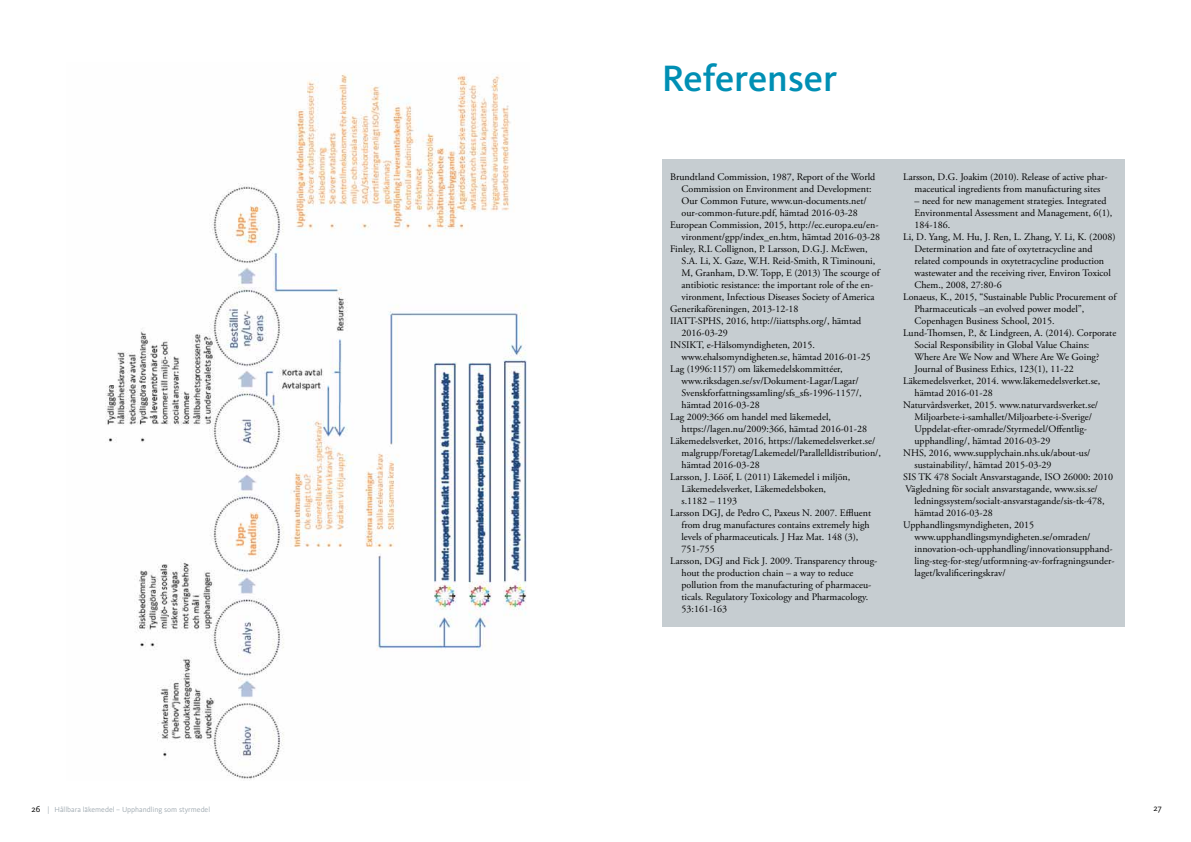
<style>
.page{position:relative;width:1191px;height:842px;background:#fff}
.page>*{position:absolute;margin:0;border:0;box-sizing:border-box;transform-origin:0 0}
.t1{font:500 38px "Kievit OT";color:#008fb4}
.t2{font:10px/12px "Adobe Garamond Pro";color:#000;text-align:center}
.t3{font:9px "Kievit OT";color:#000}
.t4{font:7.6px "Kievit OT";color:#a1abb2}
.s1{font-size:9px;color:#000}
.s2{font-family:"Minion Pro"}
</style>
<div class="page">
<div style="left:662px;top:159px;width:462px;height:467px;background:#c6cdd1"></div>
<img style="left:105px;top:73px;width:422px;height:707px">
<h1 class="t1" style="left:662px;top:57px;width:177px">Referenser</h1>
<p class="t2" style="left:670px;top:171px;width:207px">Brundtland Commission, 1987, Report of the World</p>
<p class="t2" style="left:681px;top:183px;width:192px">Commission on Environment and Development:</p>
<p class="t2" style="left:681px;top:195px;width:187px">Our Common Future, www.un-documents.net/</p>
<p class="t2" style="left:681px;top:207px;width:178px">our-common-future.pdf, hämtad 2016-03-28</p>
<p class="t2" style="left:670px;top:219px;width:210px">European Commission, 2015, http://ec.europa.eu/en-</p>
<p class="t2" style="left:681px;top:231px;width:200px">vironment/gpp/index_en.htm, hämtad 2016-03-28</p>
<p class="t2" style="left:670px;top:243px;width:199px">Finley, R.L Collignon, P. Larsson, D.G.J. McEwen,</p>
<p class="t2" style="left:681px;top:255px;width:195px">S.A. Li, X. Gaze, W.H. Reid-Smith, R Timinouni,</p>
<p class="t2" style="left:681px;top:267px;width:200px">M, Granham, D.W. Topp, E (2013) The scourge of</p>
<p class="t2" style="left:681px;top:279px;width:193px">antibiotic resistance: the important role of the en-</p>
<p class="t2" style="left:681px;top:291px;width:194px">vironment, Infectious Diseases Society of America</p>
<p class="t2" style="left:670px;top:303px;width:130px">Generikaföreningen, 2013-12-18</p>
<p class="t2" style="left:670px;top:315px;width:193px">IIATT-SPHS, 2016, http://iiattsphs.org/, hämtad</p>
<p class="t2" style="left:681px;top:327px;width:48px">2016-03-29</p>
<p class="t2" style="left:670px;top:339px;width:146px">INSIKT, e-Hälsomyndigheten, 2015.</p>
<p class="t2" style="left:681px;top:351px;width:191px">www.ehalsomyndigheten.se, hämtad 2016-01-25</p>
<p class="t2" style="left:670px;top:363px;width:174px">Lag (1996:1157) om läkemedelskommittéer,</p>
<p class="t2" style="left:681px;top:375px;width:179px">www.riksdagen.se/sv/Dokument-Lagar/Lagar/</p>
<p class="t2" style="left:681px;top:387px;width:182px">Svenskforfattningssamling/sfs_sfs-1996-1157/,</p>
<p class="t2" style="left:681px;top:399px;width:80px">hämtad 2016-03-28</p>
<p class="t2" style="left:670px;top:411px;width:162px">Lag 2009:366 om handel med läkemedel,</p>
<p class="t2" style="left:681px;top:423px;width:187px">https://lagen.nu/2009:366, hämtad 2016-01-28</p>
<p class="t2" style="left:670px;top:435px;width:207px">Läkemedelsverket, 2016, https://lakemedelsverket.se/</p>
<p class="t2" style="left:681px;top:447px;width:201px">malgrupp/Foretag/Lakemedel/Parallelldistribution/,</p>
<p class="t2" style="left:681px;top:459px;width:80px">hämtad 2016-03-28</p>
<p class="t2" style="left:670px;top:471px;width:182px">Larsson, J. Lööf, L (2011) Läkemedel i miljön,</p>
<p class="t2" style="left:681px;top:483px;width:146px">Läkemedelsverket, Läkemedelsboken,</p>
<p class="t2" style="left:681px;top:495px;width:57px">s.1182 – 1193</p>
<p class="t2" style="left:670px;top:507px;width:202px">Larsson DGJ, de Pedro C, Paxeus N. 2007. Effluent</p>
<p class="t2" style="left:681px;top:519px;width:190px">from drug manufactures contains extremely high</p>
<p class="t2" style="left:681px;top:531px;width:178px">levels of pharmaceuticals. J Haz Mat. 148 (3),</p>
<p class="t2" style="left:681px;top:543px;width:35px">751-755</p>
<p class="t2" style="left:670px;top:555px;width:209px">Larsson, DGJ and Fick J. 2009. Transparency throug-</p>
<p class="t2" style="left:681px;top:567px;width:173px">hout the production chain – a way to reduce</p>
<p class="t2" style="left:681px;top:579px;width:191px">pollution from the manufacturing of pharmaceu-</p>
<p class="t2" style="left:681px;top:591px;width:188px">ticals. Regulatory Toxicology and Pharmacology.</p>
<p class="t2" style="left:681px;top:603px;width:47px">53:161-163</p>
<p class="t2" style="left:903px;top:171px;width:206px">Larsson, D.G. Joakim (2010). Release of active phar&shy;maceutical ingredients from manufacturing sites</p>
<p class="t2" style="left:914px;top:195px;width:193px">– need for new management strategies. Integrated</p>
<p class="t2" style="left:914px;top:207px;width:199px">Environmental Assessment and Management, 6(1),</p>
<p class="t2" style="left:914px;top:219px;width:37px">184-186.</p>
<p class="t2" style="left:903px;top:231px;width:214px">Li, D. Yang, M. Hu, J. Ren, L. Zhang, Y. Li, K. (2008)</p>
<p class="t2" style="left:914px;top:243px;width:179px">Determination and fate of oxytetracycline and</p>
<p class="t2" style="left:914px;top:255px;width:191px">related compounds in oxytetracycline production</p>
<p class="t2" style="left:914px;top:267px;width:198px">wastewater and the receiving river, Environ Toxicol</p>
<p class="t2" style="left:914px;top:279px;width:89px">Chem., 2008, 27:80-6</p>
<p class="t2" style="left:903px;top:291px;width:215px">Lonaeus, K., 2015, “Sustainable Public Procurement of</p>
<p class="t2" style="left:914px;top:303px;width:171px">Pharmaceuticals –an evolved power model”,</p>
<p class="t2" style="left:914px;top:315px;width:142px">Copenhagen Business School, 2015.</p>
<p class="t2" style="left:903px;top:327px;width:215px">Lund-Thomsen, P., &amp; Lindgreen, A. (2014). Corporate</p>
<p class="t2" style="left:914px;top:339px;width:176px">Social Responsibility in Global Value Chains:</p>
<p class="t2" style="left:914px;top:351px;width:186px">Where Are We Now and Where Are We Going?</p>
<p class="t2" style="left:914px;top:363px;width:161px">Journal of Business Ethics, 123(1), 11-22</p>
<p class="t2" style="left:903px;top:375px;width:199px">Läkemedelsverket, 2014. www.läkemedelsverket.se,</p>
<p class="t2" style="left:914px;top:387px;width:80px">hämtad 2016-01-28</p>
<p class="t2" style="left:903px;top:399px;width:197px">Naturvårdsverket, 2015. www.naturvardsverket.se/</p>
<p class="t2" style="left:914px;top:411px;width:179px">Miljoarbete-i-samhallet/Miljoarbete-i-Sverige/</p>
<p class="t2" style="left:914px;top:423px;width:174px">Uppdelat-efter-omrade/Styrmedel/Offentlig-</p>
<p class="t2" style="left:914px;top:435px;width:137px">upphandling/, hämtad 2016-03-29</p>
<p class="t2" style="left:903px;top:447px;width:189px">NHS, 2016, www.supplychain.nhs.uk/about-us/</p>
<p class="t2" style="left:914px;top:459px;width:139px">sustainability/, hämtad 2015-03-29</p>
<p class="t2" style="left:903px;top:471px;width:212px">SIS TK 478 Socialt Ansvarstagande, ISO 26000: 2010</p>
<p class="t2" style="left:905px;top:483px;width:194px">Vägledning för socialt ansvarstagande, www.sis.se/</p>
<p class="t2" style="left:914px;top:495px;width:192px">ledningssystem/socialt-ansvarstagande/sis-tk-478,</p>
<p class="t2" style="left:914px;top:507px;width:80px">hämtad 2016-03-28</p>
<p class="t2" style="left:903px;top:519px;width:132px">Upphandlingsmyndigheten, 2015</p>
<p class="t2" style="left:914px;top:531px;width:177px">www.upphandlingsmyndigheten.se/omraden/</p>
<p class="t2" style="left:914px;top:543px;width:200px">innovation-och-upphandling/innovationsupphand-</p>
<p class="t2" style="left:914px;top:555px;width:202px">ling-steg-for-steg/utformning-av-forfragningsunder-</p>
<p class="t2" style="left:914px;top:567px;width:93px">laget/kvalificeringskrav/</p>
<p class="t4" style="left:32px;top:805px;width:180px"><span class="s1">26</span> <span class="s2">|</span> Hållbara läkemedel – Upphandling som styrmedel</p>
<p class="t3" style="left:1153px;top:802px;width:10px">27</p>
</div>
